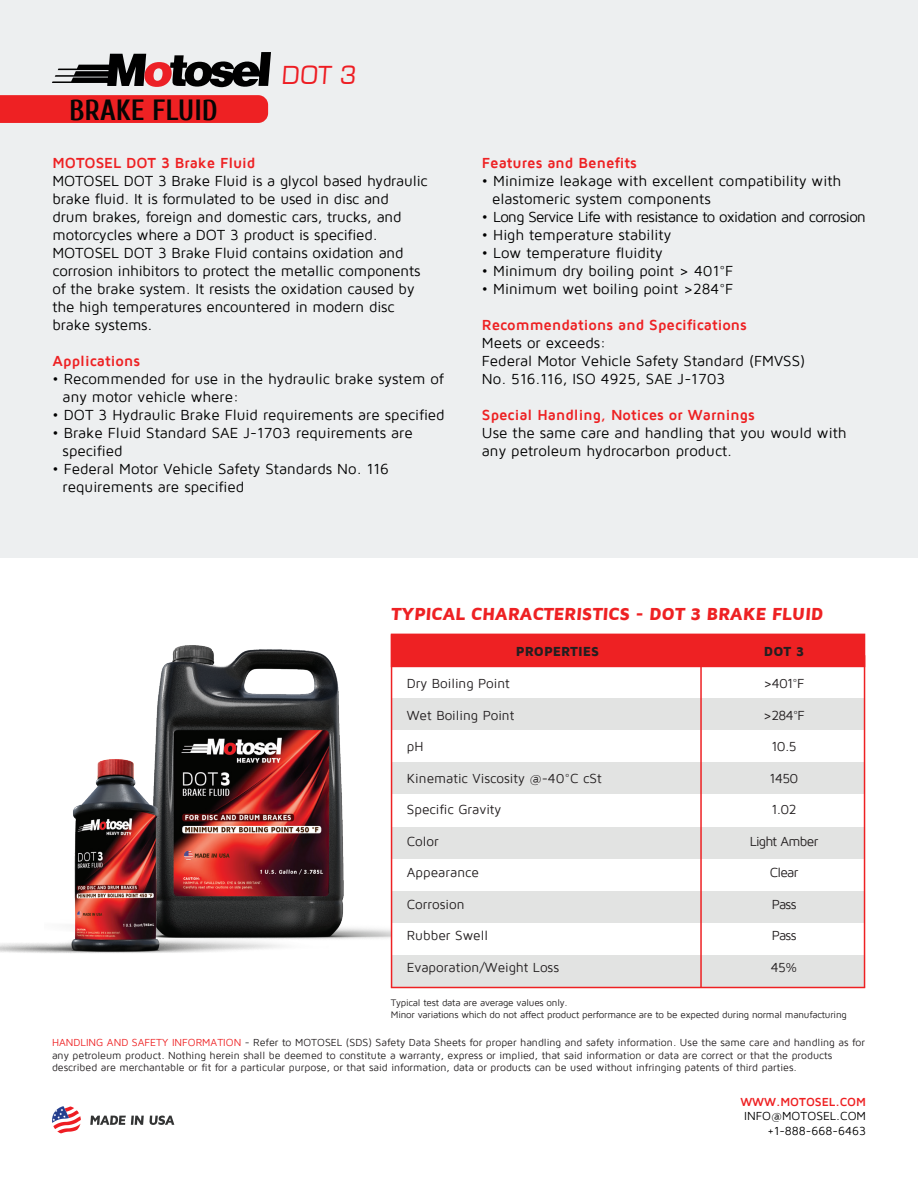
<style>
.page{position:relative;width:918px;height:1188px;background:#fff}
.page>*{position:absolute;margin:0;border:0;box-sizing:border-box;transform-origin:0 0}
.t1{font:700 29.1px "Cuprum";color:#050504}
.t2{font:24.75px "Square 721 BT";color:#ee1d23}
.t3{font:900 18px "Maven Pro";color:#ee2123}
.t4{font:15px/18px "Maven Pro";color:#000}
.t5{font:700 15px "Maven Pro";color:#ee2123}
.t6{font:15px "Maven Pro";letter-spacing:-.04em;color:#000}
.t7{font:13.5px "Maven Pro";color:#231f20}
.t8{font:900 13.5px "Maven Pro";color:#231f20}
.t9{font:13.5px "Maven Pro";letter-spacing:-.05em;color:#231f20}
.t10{font:12px/14.4px "Maven Pro";color:#000;text-align:right}
.t11{font:700 12px "Maven Pro";letter-spacing:-.005em;color:#ee2123}
.t12{font:10.5px/12.6px "Maven Pro";color:#231f20}
.t13{font:9.75px/11.7px "Maven Pro";letter-spacing:-.02em;color:#231f20}
.s1{color:#ee2123}
</style>
<div class="page">
<div style="left:0;top:0;width:918px;height:557px;background:#edeff0"></div>
<img style="left:155px;top:633px;width:311px;height:326px">
<img style="left:0;top:740px;width:329px;height:219px">
<div style="left:392px;top:666px;width:473px;height:33px;background:#fff"></div>
<div style="left:392px;top:699px;width:473px;height:32px;background:#e2e3e2"></div>
<div style="left:392px;top:731px;width:473px;height:32px;background:#fff"></div>
<div style="left:392px;top:763px;width:473px;height:32px;background:#e2e3e2"></div>
<div style="left:392px;top:795px;width:473px;height:32px;background:#fff"></div>
<div style="left:392px;top:827px;width:473px;height:32px;background:#e2e3e2"></div>
<div style="left:392px;top:859px;width:473px;height:32px;background:#fff"></div>
<div style="left:392px;top:891px;width:473px;height:32px;background:#e2e3e2"></div>
<div style="left:392px;top:923px;width:473px;height:32px;background:#fff"></div>
<div style="left:392px;top:955px;width:473px;height:32px;background:#e2e3e2"></div>
<div style="left:391px;top:634px;width:474px;height:33px;background:#ee2123"></div>
<hr style="left:391px;top:634px;width:1px;height:353px;background:#ee2123">
<hr style="left:700px;top:634px;width:2px;height:353px;background:#ee2123">
<hr style="left:864px;top:655px;width:1px;height:332px;background:#ee2123">
<hr style="left:391px;top:987px;width:474px;height:1px;background:#ee2123">
<div style="left:0;top:95px;width:268px;height:28px;background:#ee2123"></div>
<svg style="left:52px;top:52px;width:219px;height:36px"></svg>
<svg style="left:52px;top:1106px;width:29px;height:28px"></svg>
<svg style="left:90px;top:1116px;width:84px;height:9px"></svg>
<h2 class="t2" style="left:281px;top:60px;width:79px">DOT 3</h2>
<h1 class="t1" style="left:69px;top:93px;width:150px">BRAKE FLUID</h1>
<p class="t5" style="left:53px;top:155px;width:204px">MOTOSEL DOT 3 Brake Fluid</p>
<p class="t4" style="left:53px;top:172px;width:377px">MOTOSEL DOT 3 Brake Fluid is a glycol based hydraulic brake fluid. It is formulated to be used in disc and drum brakes, foreign and domestic cars, trucks, and motorcycles where a DOT 3 product is specified.<br>MOTOSEL DOT 3 Brake Fluid contains oxidation and corrosion inhibitors to protect the metallic components of the brake system. It resists the oxidation caused by the high temperatures encountered in modern disc brake systems.</p>
<p class="t5" style="left:53px;top:353px;width:89px">Applications</p>
<p class="t4" style="left:63px;top:370px;width:383px;text-indent:-10px">• Recommended for use in the hydraulic brake system of any motor vehicle where:</p>
<p class="t4" style="left:53px;top:406px;width:394px">• DOT 3 Hydraulic Brake Fluid requirements are specified</p>
<p class="t4" style="left:63px;top:424px;width:352px;text-indent:-10px">• Brake Fluid Standard SAE J-1703 requirements are specified</p>
<p class="t4" style="left:63px;top:460px;width:328px;text-indent:-10px">• Federal Motor Vehicle Safety Standards No. 116 requirements are specified</p>
<p class="t5" style="left:482px;top:155px;width:157px">Features and Benefits</p>
<p class="t4" style="left:492px;top:172px;width:351px;text-indent:-10px">• Minimize leakage with excellent compatibility with elastomeric system components</p>
<p class="t6" style="left:482px;top:209px;width:385px">• Long Service Life with resistance to oxidation and corrosion</p>
<p class="t4" style="left:482px;top:226px;width:191px">• High temperature stability</p>
<p class="t4" style="left:482px;top:244px;width:182px">• Low temperature fluidity</p>
<p class="t4" style="left:482px;top:262px;width:253px">• Minimum dry boiling point &gt; 401°F</p>
<p class="t4" style="left:482px;top:280px;width:253px">• Minimum wet boiling point &gt;284°F</p>
<p class="t5" style="left:482px;top:317px;width:267px">Recommendations and Specifications</p>
<p class="t4" style="left:482px;top:334px;width:325px">Meets or exceeds:<br>Federal Motor Vehicle Safety Standard (FMVSS)<br>No. 516.116, ISO 4925, SAE J-1703</p>
<p class="t5" style="left:482px;top:407px;width:274px">Special Handling, Notices or Warnings</p>
<p class="t4" style="left:482px;top:424px;width:366px">Use the same care and handling that you would with any petroleum hydrocarbon product.</p>
<p class="t3" style="left:391px;top:604px;width:435px">TYPICAL CHARACTERISTICS - DOT 3 BRAKE FLUID</p>
<p class="t8" style="left:516px;top:644px;width:85px">PROPERTIES</p>
<p class="t7" style="left:764px;top:677px;width:42px">&gt;401°F</p>
<p class="t7" style="left:763px;top:708px;width:43px">&gt;284°F</p>
<p class="t7" style="left:771px;top:740px;width:27px">10.5</p>
<p class="t7" style="left:770px;top:771px;width:30px">1450</p>
<p class="t7" style="left:771px;top:803px;width:27px">1.02</p>
<p class="t9" style="left:750px;top:834px;width:70px">Light Amber</p>
<p class="t7" style="left:770px;top:866px;width:30px">Clear</p>
<p class="t7" style="left:772px;top:897px;width:26px">Pass</p>
<p class="t7" style="left:772px;top:929px;width:26px">Pass</p>
<p class="t7" style="left:771px;top:960px;width:28px">45%</p>
<p class="t8" style="left:764px;top:644px;width:42px">DOT 3</p>
<p class="t7" style="left:407px;top:677px;width:105px">Dry Boiling Point</p>
<p class="t7" style="left:407px;top:708px;width:109px">Wet Boiling Point</p>
<p class="t7" style="left:407px;top:740px;width:18px">pH</p>
<p class="t7" style="left:407px;top:771px;width:196px">Kinematic Viscosity @-40°C cSt</p>
<p class="t7" style="left:407px;top:803px;width:96px">Specific Gravity</p>
<p class="t7" style="left:407px;top:834px;width:33px">Color</p>
<p class="t7" style="left:407px;top:866px;width:74px">Appearance</p>
<p class="t7" style="left:407px;top:897px;width:59px">Corrosion</p>
<p class="t7" style="left:407px;top:929px;width:83px">Rubber Swell</p>
<p class="t7" style="left:407px;top:960px;width:154px">Evaporation/Weight Loss</p>
<p class="t13" style="left:391px;top:997px;width:457px">Typical test data are average values only.<br>Minor variations which do not affect product performance are to be expected during normal manufacturing</p>
<p class="t12" style="left:52px;top:1036px;width:815px"><span class="s1">HANDLING AND SAFETY INFORMATION</span> - Refer to MOTOSEL (SDS) Safety Data Sheets for proper handling and safety information. Use the same care and handling as for any petroleum product. Nothing herein shall be deemed to constitute a warranty, express or implied, that said information or data are correct or that the products described are merchantable or fit for a particular purpose, or that said information, data or products can be used without infringing patents of third parties.</p>
<p class="t11" style="left:740px;top:1095px;width:127px">WWW.MOTOSEL.COM</p>
<p class="t10" style="left:744px;top:1109px;width:123px">INFO@MOTOSEL.COM +1-888-668-6463</p>
</div>
